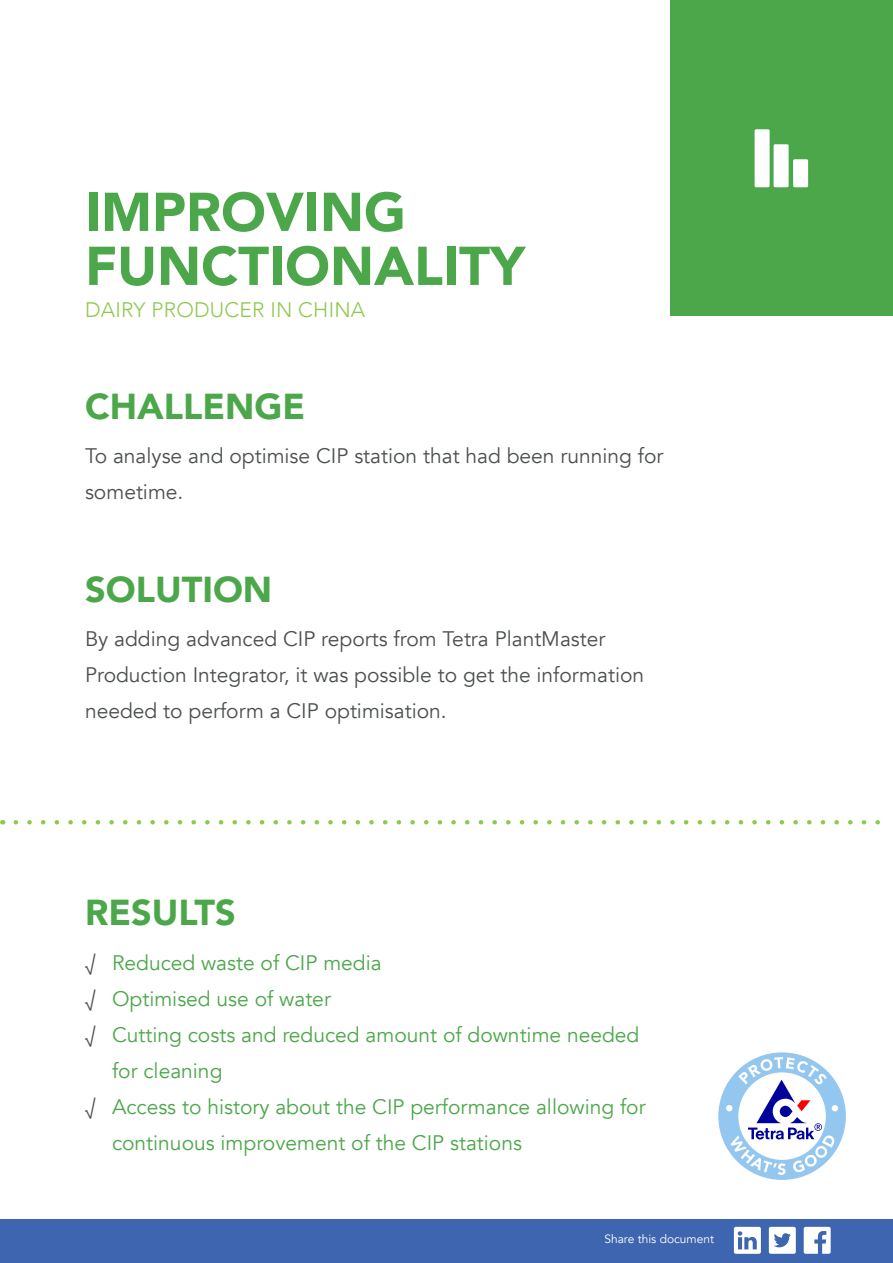
<style>
.page{position:relative;width:893px;height:1263px;background:#fff}
.page>*{position:absolute;margin:0;border:0;box-sizing:border-box;transform-origin:0 0}
.t1{font:900 54px/54px "Avenir";color:#4ca74a}
.t2{font:900 36px "Avenir";color:#4ca74a}
.t3{font:21px/36px "Avenir";color:#4c4f50}
.t4{font:21px/36px "Avenir";color:#4ca74a}
.t5{font:300 21px "Avenir";letter-spacing:.01em;color:#90c84e}
.t6{font:12px "Avenir";color:#fff}
.s1{color:#4c4f50}
</style>
<div class="page">
<svg style="left:718px;top:1052px;width:128px;height:128px"></svg>
<svg style="left:16px;top:820px;width:864px;height:4px"></svg>
<div style="left:671px;top:0;width:222px;height:316px;background:#4ca74a"></div>
<div style="left:755px;top:129px;width:15px;height:58px;background:#fff;border-radius:2px"></div>
<div style="left:774px;top:144px;width:15px;height:43px;background:#fff;border-radius:2px"></div>
<div style="left:793px;top:159px;width:15px;height:28px;background:#fff;border-radius:2px"></div>
<div style="left:0;top:1219px;width:893px;height:43px;background:#3d65b0"></div>
<svg style="left:734px;top:1227px;width:27px;height:27px"></svg>
<svg style="left:769px;top:1227px;width:27px;height:27px"></svg>
<svg style="left:804px;top:1227px;width:27px;height:27px"></svg>
<p class="t1" style="left:85px;top:184px;width:441px">IMPROVING<br>FUNCTIONALITY</p>
<p class="t5" style="left:85px;top:297px;width:282px">DAIRY PRODUCER IN CHINA</p>
<p class="t2" style="left:85px;top:375px;width:222px">CHALLENGE</p>
<p class="t3" style="left:85px;top:438px;width:580px">To analyse and optimise CIP station that had been running for sometime.</p>
<p class="t2" style="left:85px;top:558px;width:189px">SOLUTION</p>
<p class="t3" style="left:85px;top:621px;width:561px">By adding advanced CIP reports from Tetra PlantMaster<br>Production Integrator, it was possible to get the information needed to perform a CIP optimisation.</p>
<p class="t2" style="left:85px;top:882px;width:152px">RESULTS</p>
<p class="t4" style="left:85px;top:945px;width:298px"><span class="s1">√</span> Reduced waste of CIP media</p>
<p class="t4" style="left:85px;top:981px;width:247px"><span class="s1">√</span> Optimised use of water</p>
<p class="t4" style="left:112px;top:1017px;width:529px;text-indent:-27px"><span class="s1">√</span> Cutting costs and reduced amount of downtime needed for cleaning</p>
<p class="t4" style="left:112px;top:1089px;width:535px;text-indent:-27px"><span class="s1">√</span> Access to history about the CIP performance allowing for continuous improvement of the CIP stations</p>
<p class="t6" style="left:604px;top:1232px;width:111px">Share this document</p>
</div>
